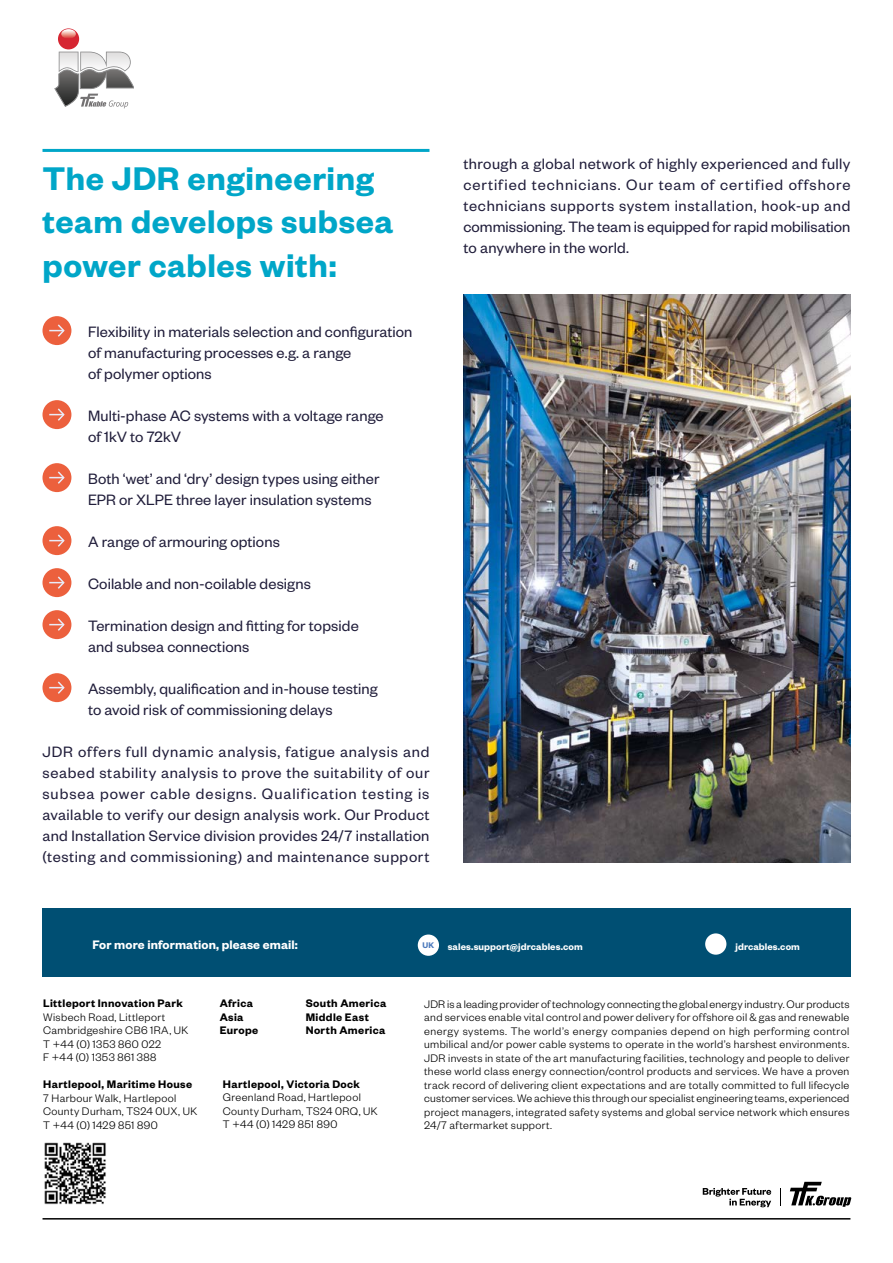
<style>
.page{position:relative;width:893px;height:1263px;background:#fff}
.page>*{position:absolute;margin:0;border:0;box-sizing:border-box;transform-origin:0 0}
.t1{font:600 36px/43.2px "Founders Grotesk";letter-spacing:.015em;color:#00a6c8}
.t2{font:16.5px/21px "Founders Grotesk";letter-spacing:.005em;color:#211e3b}
.t3{font:600 13.5px "Founders Grotesk";letter-spacing:.01em;color:#fff}
.t4{font:300 12px/13.5px "Founders Grotesk";letter-spacing:.03em;color:#000}
.t5{font:600 12px/13.5px "Founders Grotesk";letter-spacing:.03em;color:#000}
.t6{font:600 10.5px "Founders Grotesk";letter-spacing:.01em;color:#fff}
.t7{font:600 9px "Founders Grotesk";color:#4b79bc}
</style>
<div class="page">
<img style="left:463px;top:295px;width:387px;height:568px">
<hr style="left:42px;top:149px;width:387px;height:3px;background:#00a6c8">
<div style="left:42px;top:316px;width:29px;height:29px;background:#ec603d;border-radius:50%"></div>
<svg style="left:49px;top:324px;width:16px;height:13px"></svg>
<div style="left:42px;top:400px;width:29px;height:29px;background:#ec603d;border-radius:50%"></div>
<svg style="left:49px;top:408px;width:16px;height:13px"></svg>
<div style="left:42px;top:463px;width:29px;height:29px;background:#ec603d;border-radius:50%"></div>
<svg style="left:49px;top:471px;width:16px;height:13px"></svg>
<div style="left:42px;top:526px;width:29px;height:29px;background:#ec603d;border-radius:50%"></div>
<svg style="left:49px;top:534px;width:16px;height:13px"></svg>
<div style="left:42px;top:568px;width:29px;height:29px;background:#ec603d;border-radius:50%"></div>
<svg style="left:49px;top:576px;width:16px;height:13px"></svg>
<div style="left:42px;top:610px;width:29px;height:29px;background:#ec603d;border-radius:50%"></div>
<svg style="left:49px;top:618px;width:16px;height:13px"></svg>
<div style="left:42px;top:673px;width:29px;height:29px;background:#ec603d;border-radius:50%"></div>
<svg style="left:49px;top:681px;width:16px;height:13px"></svg>
<hr style="left:43px;top:1218px;width:807px;height:1px;background:#000">
<svg style="left:780px;top:1188px;width:1px;height:18px"></svg>
<svg style="left:703px;top:1188px;width:68px;height:19px"></svg>
<svg style="left:790px;top:1182px;width:61px;height:25px"></svg>
<div style="left:58px;top:28px;width:21px;height:21px;background:#d62632;border-radius:50%"></div>
<svg style="left:61px;top:29px;width:15px;height:9px"></svg>
<svg style="left:55px;top:52px;width:79px;height:56px"></svg>
<div style="left:42px;top:909px;width:809px;height:68px;background:#004f73"></div>
<div style="left:418px;top:934px;width:21px;height:22px;background:#fff;border-radius:50%"></div>
<div style="left:705px;top:933px;width:21px;height:22px;background:#fff;border-radius:50%"></div>
<img style="left:44px;top:1142px;width:62px;height:63px">
<h1 class="t1" style="left:42px;top:155px;width:352px">The JDR engineering team develops subsea power cables with:</h1>
<p class="t2" style="left:88px;top:320px;width:326px">Flexibility in materials selection and configuration of manufacturing processes e.g. a range<br>of polymer options</p>
<p class="t2" style="left:88px;top:404px;width:297px">Multi-phase AC systems with a voltage range of 1kV to 72kV</p>
<p class="t2" style="left:88px;top:467px;width:293px">Both ‘wet’ and ‘dry’ design types using either<br>EPR or XLPE three layer insulation systems</p>
<p class="t2" style="left:88px;top:530px;width:193px">A range of armouring options</p>
<p class="t2" style="left:88px;top:572px;width:224px">Coilable and non-coilable designs</p>
<p class="t2" style="left:88px;top:614px;width:272px">Termination design and fitting for topside and subsea connections</p>
<p class="t2" style="left:88px;top:677px;width:291px">Assembly, qualification and in-house testing to avoid risk of commissioning delays</p>
<p class="t2" style="left:43px;top:740px;width:388px;text-align:justify">JDR offers full dynamic analysis, fatigue analysis and seabed stability analysis to prove the suitability of our subsea power cable designs. Qualification testing is available to verify our design analysis work. Our Product and Installation Service division provides 24/7 installation (testing and commissioning) and maintenance support</p>
<p class="t2" style="left:463px;top:152px;width:388px;text-align:justify">through a global network of highly experienced and fully certified technicians. Our team of certified offshore technicians supports system installation, hook-up and commissioning. The team is equipped for rapid mobilisation to anywhere in the world.</p>
<p class="t3" style="left:92px;top:936px;width:207px">For more information, please email:</p>
<p class="t7" style="left:423px;top:939px;width:13px">UK</p>
<p class="t6" style="left:448px;top:940px;width:136px">sales.support@jdrcables.com</p>
<p class="t6" style="left:735px;top:940px;width:66px">jdrcables.com</p>
<p class="t5" style="left:43px;top:996px;width:141px">Littleport Innovation Park</p>
<p class="t4" style="left:43px;top:1010px;width:147px">Wisbech Road, Littleport<br>Cambridgeshire CB6 1RA, UK<br>T +44 (0) 1353 860 022<br>F +44 (0) 1353 861 388</p>
<p class="t5" style="left:43px;top:1077px;width:150px">Hartlepool, Maritime House</p>
<p class="t4" style="left:43px;top:1091px;width:155px">7 Harbour Walk, Hartlepool<br>County Durham, TS24 0UX, UK<br>T +44 (0) 1429 851 890</p>
<p class="t5" style="left:220px;top:996px;width:40px">Africa<br>Asia<br>Europe</p>
<p class="t5" style="left:306px;top:996px;width:82px">South America<br>Middle East<br>North America</p>
<p class="t5" style="left:223px;top:1076px;width:139px">Hartlepool, Victoria Dock</p>
<p class="t4" style="left:223px;top:1090px;width:156px">Greenland Road, Hartlepool<br>County Durham, TS24 0RQ, UK<br>T +44 (0) 1429 851 890</p>
<p class="t4" style="left:424px;top:996px;width:427px;text-align:justify">JDR is a leading provider of technology connecting the global energy industry. Our products and services enable vital control and power delivery for offshore oil &amp; gas and renewable energy systems. The world’s energy companies depend on high performing control umbilical and/or power cable systems to operate in the world’s harshest environments.<br>JDR invests in state of the art manufacturing facilities, technology and people to deliver these world class energy connection/control products and services. We have a proven track record of delivering client expectations and are totally committed to full lifecycle customer services. We achieve this through our specialist engineering teams, experienced project managers, integrated safety systems and global service network which ensures 24/7 aftermarket support.</p>
</div>
